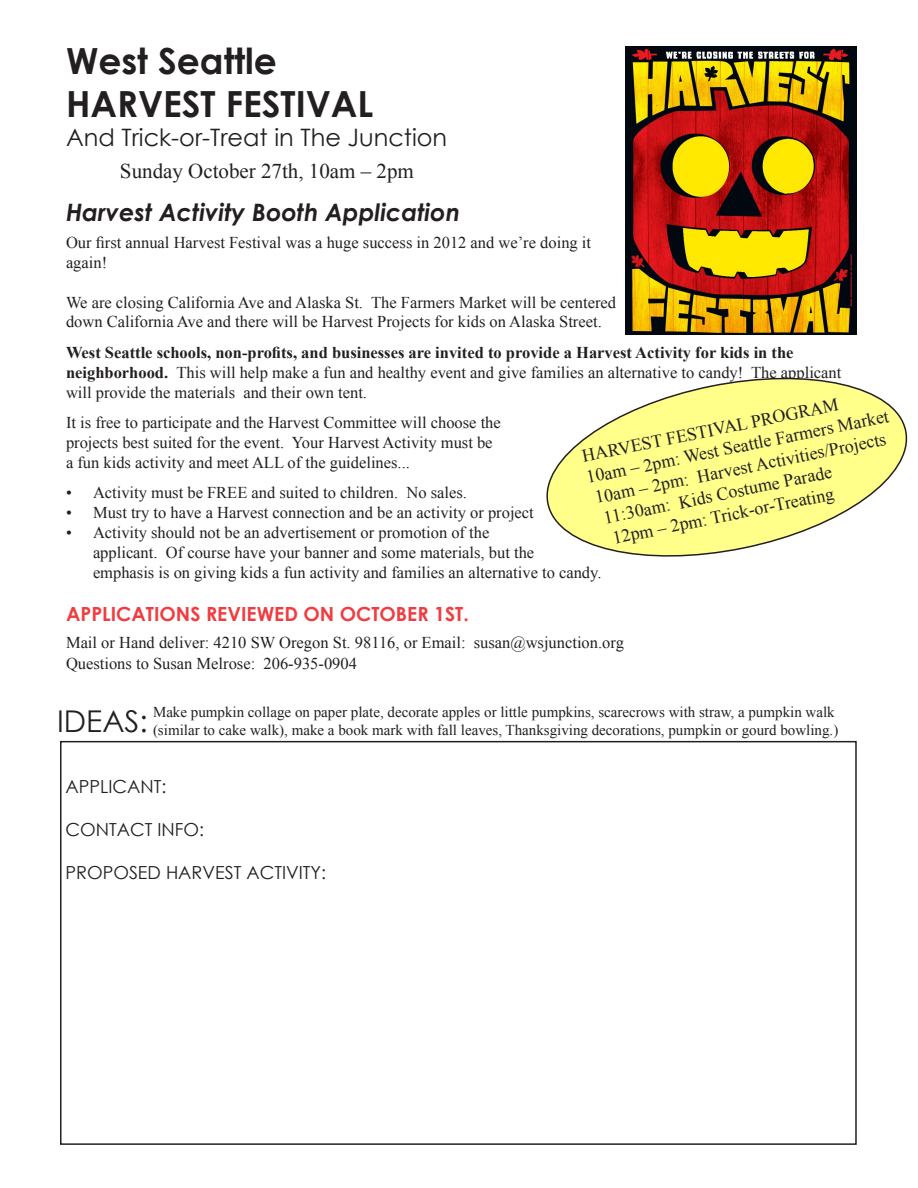
<style>
.page{position:relative;width:918px;height:1188px;background:#fff}
.page>*{position:absolute;margin:0;border:0;box-sizing:border-box;transform-origin:0 0}
.t1{font:700 36px "Century Gothic";color:#231f20}
.t2{font:30px "Century Gothic";color:#231f20}
.t3{font:italic 700 24px "Century Gothic";color:#231f20}
.t4{font:24px "Century Gothic";color:#231f20}
.t5{font:21px "Times New Roman";color:#231f20}
.t6{font:700 19.5px "Century Gothic";color:#ef3d42}
.t7{font:18px "Times New Roman";color:#231f20}
.t8{font:18px "Century Gothic";color:#231f20}
.t9{font:16.5px/19.8px "Times New Roman";color:#231f20}
.t10{font:15px/18px "Times New Roman";color:#231f20}
.s1{font-weight:700}
</style>
<div class="page">
<div style="left:60px;top:741px;width:797px;height:404px;border:2px solid #231f20"></div>
<svg style="left:546px;top:377px;width:362px;height:180px"></svg>
<img style="left:626px;top:46px;width:231px;height:289px">
<p class="t1" style="left:66px;top:33px;width:212px">West Seattle</p>
<p class="t1" style="left:66px;top:76px;width:309px">HARVEST FESTIVAL</p>
<p class="t4" style="left:66px;top:120px;width:383px">And Trick-or-Treat in The Junction</p>
<p class="t5" style="left:120px;top:157px;width:295px">Sunday October 27th, 10am – 2pm</p>
<p class="t3" style="left:66px;top:194px;width:396px">Harvest Activity Booth Application</p>
<p class="t9" style="left:66px;top:232px;width:527px">Our first annual Harvest Festival was a huge success in 2012 and we’re doing it again!</p>
<p class="t9" style="left:66px;top:292px;width:552px">We are closing California Ave and Alaska St. The Farmers Market will be centered down California Ave and there will be Harvest Projects for kids on Alaska Street.</p>
<p class="t9" style="left:66px;top:342px;width:777px"><span class="s1">West Seattle schools, non-profits, and businesses are invited to provide a Harvest Activity for kids in the neighborhood.</span> This will help make a fun and healthy event and give families an alternative to candy! The applicant will provide the materials and their own tent.</p>
<p class="t9" style="left:66px;top:412px;width:436px">It is free to participate and the Harvest Committee will choose the projects best suited for the event. Your Harvest Activity must be</p>
<p class="t9" style="left:66px;top:452px;width:345px">a fun kids activity and meet ALL of the guidelines...</p>
<p class="t9" style="left:66px;top:483px;width:402px">• Activity must be FREE and suited to children. No sales.</p>
<p class="t9" style="left:66px;top:502px;width:469px">• Must try to have a Harvest connection and be an activity or project</p>
<p class="t9" style="left:93px;top:522px;width:510px;text-indent:-27px">• Activity should not be an advertisement or promotion of the<br>applicant. Of course have your banner and some materials, but the<br>emphasis is on giving kids a fun activity and families an alternative to candy.</p>
<p class="t6" style="left:66px;top:599px;width:404px">APPLICATIONS REVIEWED ON OCTOBER 1ST.</p>
<p class="t9" style="left:66px;top:632px;width:559px">Mail or Hand deliver: 4210 SW Oregon St. 98116, or Email: susan@wsjunction.org</p>
<p class="t9" style="left:66px;top:654px;width:293px">Questions to Susan Melrose: 206-935-0904</p>
<p class="t7" style="left:580px;top:443px;width:263px;rotate:-11deg">HARVEST FESTIVAL PROGRAM</p>
<p class="t7" style="left:584px;top:464px;width:310px;rotate:-11deg">10am – 2pm: West Seattle Farmers Market</p>
<p class="t7" style="left:593px;top:484px;width:298px;rotate:-11deg">10am – 2pm: Harvest Activities/Projects</p>
<p class="t7" style="left:602px;top:505px;width:234px;rotate:-11deg">11:30am: Kids Costume Parade</p>
<p class="t7" style="left:610px;top:525px;width:227px;rotate:-11deg">12pm – 2pm: Trick-or-Treating</p>
<p class="t2" style="left:57px;top:700px;width:92px">IDEAS:</p>
<p class="t10" style="left:153px;top:702px;width:687px">Make pumpkin collage on paper plate, decorate apples or little pumpkins, scarecrows with straw, a pumpkin walk (similar to cake walk), make a book mark with fall leaves, Thanksgiving decorations, pumpkin or gourd bowling.)</p>
<p class="t8" style="left:66px;top:774px;width:102px">APPLICANT:</p>
<p class="t8" style="left:66px;top:817px;width:140px">CONTACT INFO:</p>
<p class="t8" style="left:66px;top:860px;width:262px">PROPOSED HARVEST ACTIVITY:</p>
</div>
